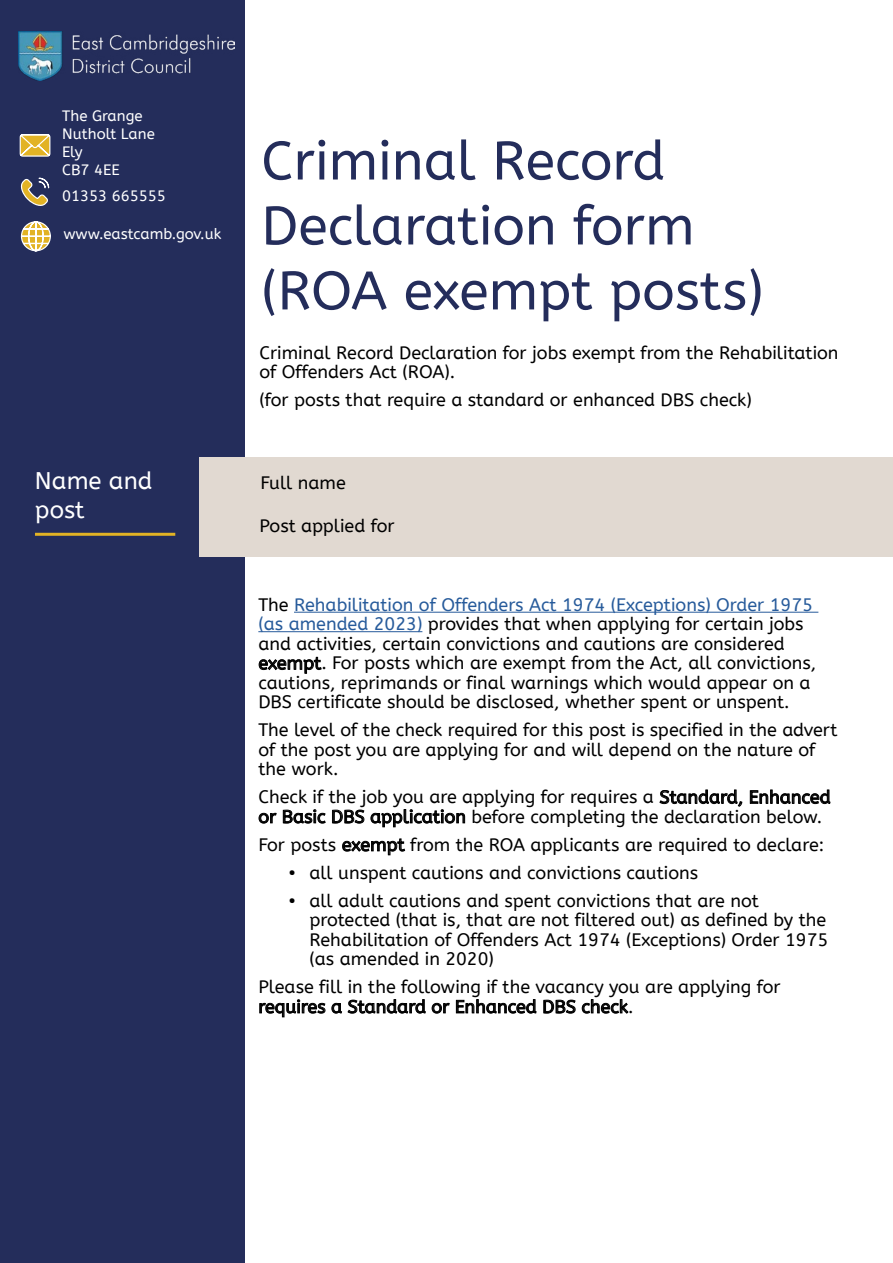
<style>
.page{position:relative;width:893px;height:1263px;background:#fff}
.page>*{position:absolute;margin:0;border:0;box-sizing:border-box;transform-origin:0 0}
.t1{font:54.15px/64.9px "A Bee Zee";color:#242d5b}
.t2{font:24px/28.8px "A Bee Zee";color:#fff}
.body_text{font:18px/19.5px "A Bee Zee";color:#000}
.Bullet_body_text{font:18px/19.5px "A Bee Zee";color:#000}
.contact_info{font:15px "A Bee Zee";color:#fff}
.s1{color:#275b9b}
</style>
<div class="page">
<div style="left:0;top:0;width:245px;height:1263px;background:#242d5b"></div>
<div style="left:200px;top:457px;width:693px;height:100px;background:#e1d9d1"></div>
<img style="left:18px;top:32px;width:216px;height:49px">
<hr style="left:35px;top:533px;width:140px;height:3px;background:#e2b325">
<hr style="left:294px;top:612px;width:524px;height:1px;background:#275b9b">
<hr style="left:258px;top:631px;width:164px;height:1px;background:#275b9b">
<svg style="left:20px;top:221px;width:31px;height:31px"></svg>
<svg style="left:20px;top:177px;width:30px;height:29px"></svg>
<svg style="left:19px;top:134px;width:32px;height:23px"></svg>
<p class="contact_info" style="left:62px;top:107px;width:82px">The Grange</p>
<p class="contact_info" style="left:62px;top:125px;width:94px">Nutholt Lane</p>
<p class="contact_info" style="left:62px;top:143px;width:22px">Ely</p>
<p class="contact_info" style="left:62px;top:161px;width:59px">CB7 4EE</p>
<p class="contact_info" style="left:62px;top:187px;width:105px">01353 665555</p>
<p class="contact_info" style="left:63px;top:225px;width:160px">www.eastcamb.gov.uk</p>
<h1 class="t1" style="left:261px;top:129px;width:435px">Criminal Record<br>Declaration form</h1>
<h1 class="t1" style="left:261px;top:259px;width:504px">(ROA exempt posts)</h1>
<p class="body_text" style="left:259px;top:343px;width:581px">Criminal Record Declaration for jobs exempt from the Rehabilitation of Offenders Act (ROA).</p>
<p class="body_text" style="left:259px;top:390px;width:494px">(for posts that require a standard or enhanced DBS check)</p>
<h2 class="t2" style="left:35px;top:467px;width:119px">Name and post</h2>
<p class="body_text" style="left:260px;top:473px;width:87px">Full name</p>
<p class="body_text" style="left:259px;top:516px;width:137px">Post applied for</p>
<p class="body_text" style="left:258px;top:595px;width:559px">The <span class="s1">Rehabilitation of Offenders Act 1974 (Exceptions) Order 1975 (as amended 2023)</span> provides that when applying for certain jobs and activities, certain convictions and cautions are considered exempt. For posts which are exempt from the Act, all convictions, cautions, reprimands or final warnings which would appear on a DBS certificate should be disclosed, whether spent or unspent.</p>
<p class="body_text" style="left:258px;top:721px;width:581px">The level of the check required for this post is specified in the advert of the post you are applying for and will depend on the nature of the work.</p>
<p class="body_text" style="left:258px;top:788px;width:574px">Check if the job you are applying for requires a Standard, Enhanced or Basic DBS application before completing the declaration below.</p>
<p class="body_text" style="left:258px;top:835px;width:567px">For posts exempt from the ROA applicants are required to declare:</p>
<p class="Bullet_body_text" style="left:288px;top:863px;width:412px">• all unspent cautions and convictions cautions</p>
<p class="Bullet_body_text" style="left:309px;top:891px;width:520px;text-indent:-21px">• all adult cautions and spent convictions that are not protected (that is, that are not filtered out) as defined by the Rehabilitation of Offenders Act 1974 (Exceptions) Order 1975 (as amended in 2020)</p>
<p class="body_text" style="left:258px;top:978px;width:524px">Please fill in the following if the vacancy you are applying for requires a Standard or Enhanced DBS check.</p>
</div>
